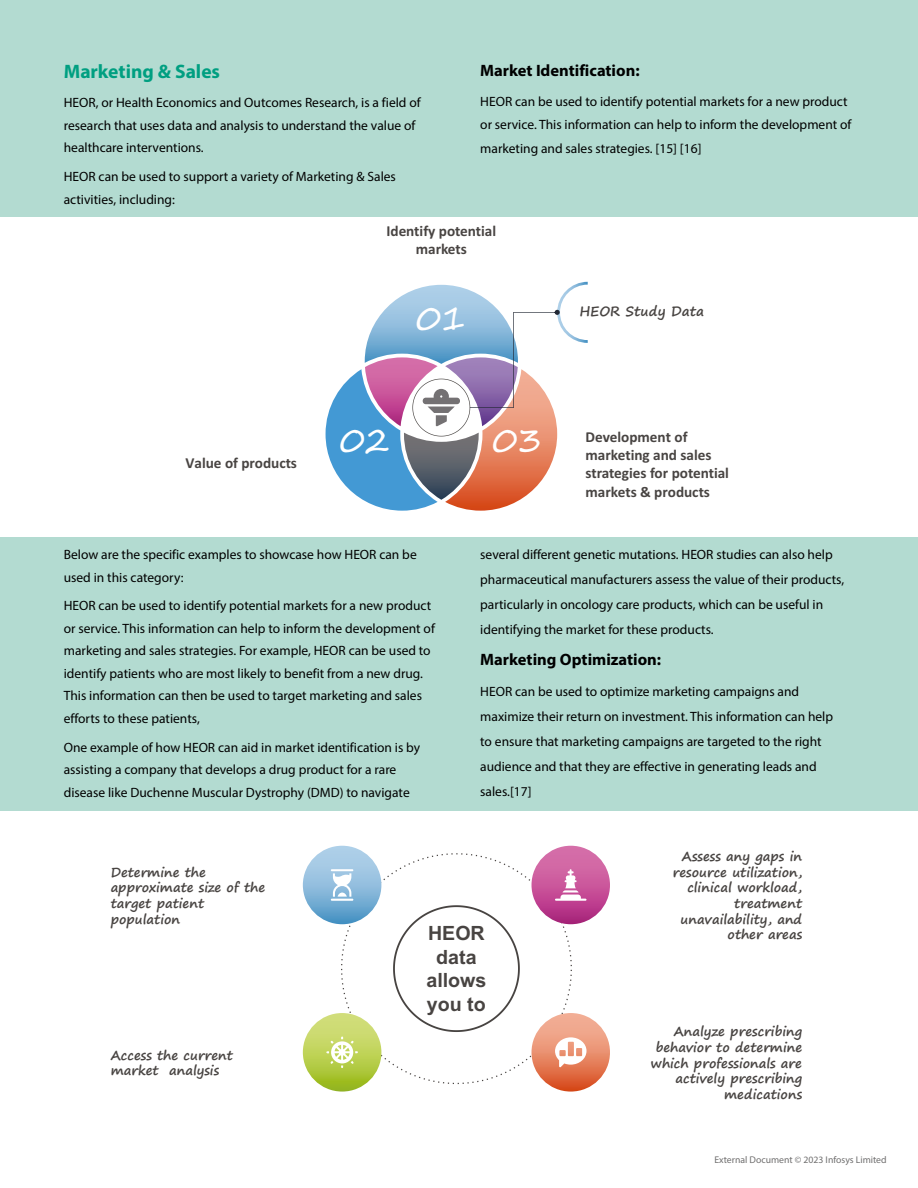
<style>
.page{position:relative;width:918px;height:1188px;background:#fff}
.page>*{position:absolute;margin:0;border:0;box-sizing:border-box;transform-origin:0 0}
.t1{font:33.75px "Segoe Print";color:#fff}
.t2{font:700 19.65px/23.5px "Arial";color:#484442;text-align:center}
.t3{font:700 19.5px "Myriad Pro";color:#009f81}
.t4{font:700 16.5px "Myriad Pro";color:#000}
.t5{font:700 15.3px/18.3px "Calibri";color:#484442;text-align:center}
.t6{font:13.5px/22.5px "Myriad Pro";color:#000}
.t7{font:700 13.5px "Segoe Print";color:#484442}
.t8{font:700 13.05px/15.8px "Segoe Print";color:#484442}
.t9{font:9.75px "Myriad Pro";color:#706f6f}
</style>
<div class="page">
<div style="left:0;top:537px;width:918px;height:273px;background:#b3dbd1"></div>
<div style="left:0;top:0;width:918px;height:217px;background:#b3dbd1"></div>
<svg style="left:326px;top:282px;width:262px;height:229px"></svg>
<svg style="left:341px;top:853px;width:231px;height:231px"></svg>
<svg style="left:393px;top:905px;width:127px;height:127px"></svg>
<svg style="left:303px;top:846px;width:78px;height:78px;background:#8ab9db"></svg>
<svg style="left:303px;top:1013px;width:78px;height:79px;background:#bcd056"></svg>
<div style="left:532px;top:846px;width:78px;height:78px;background:linear-gradient(to bottom,#de7bb1,#b02b81);border-radius:39px"></div>
<svg style="left:532px;top:1013px;width:78px;height:79px;background:#e88a69"></svg>
<svg style="left:326px;top:1037px;width:32px;height:31px"></svg>
<svg style="left:555px;top:869px;width:32px;height:32px"></svg>
<svg style="left:333px;top:873px;width:18px;height:24px"></svg>
<hr style="left:331px;top:899px;width:23px;height:2px;background:#fff">
<hr style="left:331px;top:869px;width:22px;height:2px;background:#fff">
<svg style="left:555px;top:1037px;width:32px;height:30px"></svg>
<h3 class="t3" style="left:64px;top:59px;width:158px">Marketing &amp; Sales</h3>
<p class="t6" style="left:64px;top:91px;width:359px">HEOR, or Health Economics and Outcomes Research, is a field of research that uses data and analysis to understand the value of healthcare interventions.</p>
<p class="t6" style="left:64px;top:165px;width:334px">HEOR can be used to support a variety of Marketing &amp; Sales activities, including:</p>
<p class="t4" style="left:480px;top:60px;width:161px">Market Identification:</p>
<p class="t6" style="left:480px;top:89px;width:373px;line-height:23.4px">HEOR can be used to identify potential markets for a new product or service. This information can help to inform the development of marketing and sales strategies. [15] [16]</p>
<p class="t5" style="left:185px;top:454px;width:113px">Value of products</p>
<p class="t5" style="left:386px;top:221px;width:111px">Identify potential markets</p>
<h1 class="t1" style="left:417px;top:287px;width:51px">01</h1>
<p class="t7" style="left:579px;top:298px;width:126px">HEOR Study Data</p>
<h1 class="t1" style="left:340px;top:410px;width:51px">02</h1>
<h1 class="t1" style="left:493px;top:410px;width:51px">03</h1>
<p class="t5" style="left:586px;top:427px;width:145px;text-align:left">Development of marketing and sales strategies for potential markets &amp; products</p>
<p class="t6" style="left:64px;top:543px;width:354px">Below are the specific examples to showcase how HEOR can be used in this category:</p>
<p class="t6" style="left:64px;top:594px;width:373px">HEOR can be used to identify potential markets for a new product or service. This information can help to inform the development of marketing and sales strategies. For example, HEOR can be used to identify patients who are most likely to benefit from a new drug.<br>This information can then be used to target marketing and sales efforts to these patients,</p>
<p class="t6" style="left:64px;top:736px;width:358px">One example of how HEOR can aid in market identification is by assisting a company that develops a drug product for a rare disease like Duchenne Muscular Dystrophy (DMD) to navigate</p>
<p class="t6" style="left:480px;top:542px;width:366px;line-height:24.9px">several different genetic mutations. HEOR studies can also help pharmaceutical manufacturers assess the value of their products, particularly in oncology care products, which can be useful in identifying the market for these products.</p>
<p class="t4" style="left:480px;top:649px;width:183px">Marketing Optimization:</p>
<p class="t6" style="left:480px;top:679px;width:354px;line-height:24.9px">HEOR can be used to optimize marketing campaigns and maximize their return on investment. This information can help to ensure that marketing campaigns are targeted to the right audience and that they are effective in generating leads and sales.[17]</p>
<p class="t8" style="left:111px;top:864px;width:156px">Determine the approximate size of the target patient population</p>
<p class="t8" style="left:111px;top:1047px;width:124px">Access the current market analysis</p>
<h2 class="t2" style="left:426px;top:922px;width:61px">HEOR data allows you to</h2>
<p class="t8" style="left:673px;top:848px;width:131px;text-align:right">Assess any gaps in resource utilization, clinical workload, treatment unavailability, and other areas</p>
<p class="t8" style="left:651px;top:1023px;width:153px;text-align:right">Analyze prescribing behavior to determine which professionals are actively prescribing medications</p>
<p class="t9" style="left:714px;top:1154px;width:174px">External Document © 2023 Infosys Limited</p>
</div>
